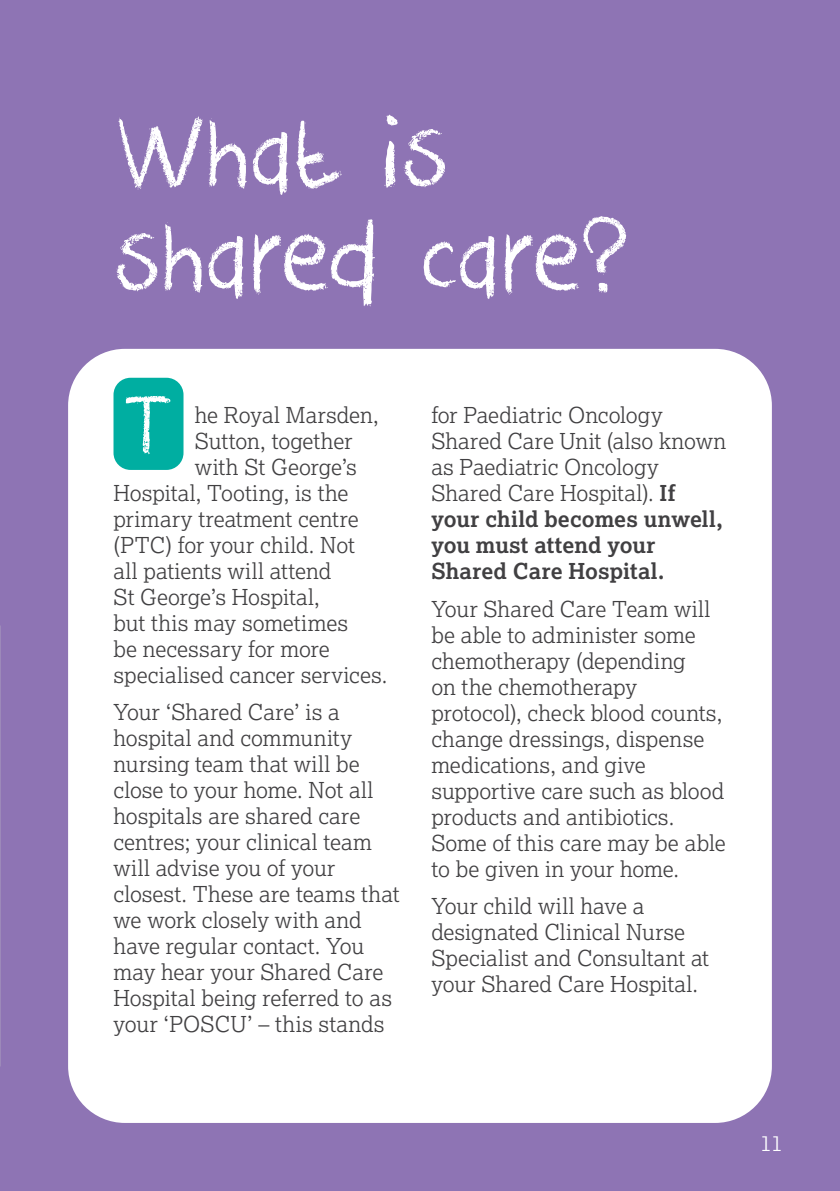
<style>
.page{position:relative;width:840px;height:1191px;background:#fff}
.page>*{position:absolute;margin:0;border:0;box-sizing:border-box;transform-origin:0 0}
.Headings__new_TOC{font:116px/104px "Crayon Crumble";letter-spacing:.005em;color:#fff}
.Lexia_body{font:300 22px/26px "Lexia";color:#414042}
.t1{font:300 22px "Lexia";color:#fff}
.s1{font-weight:700}
</style>
<div class="page">
<div style="left:0;top:0;width:839px;height:1191px;background:#8e74b4"></div>
<div style="left:68px;top:349px;width:703px;height:774px;background:#fff;border-radius:57px"></div>
<div style="left:113px;top:378px;width:70px;height:92px;background:#00aea1;border-radius:17px"></div>
<svg style="left:126px;top:395px;width:44px;height:59px"></svg>
<p class="Headings__new_TOC" style="left:113px;top:104px;width:518px">What is shared care?</p>
<p class="Lexia_body" style="left:195px;top:401px;width:185px">he Royal Marsden,</p>
<p class="Lexia_body" style="left:195px;top:427px;width:159px">Sutton, together</p>
<p class="Lexia_body" style="left:195px;top:453px;width:164px">with St George’s</p>
<p class="Lexia_body" style="left:113px;top:479px;width:236px">Hospital, Tooting, is the</p>
<p class="Lexia_body" style="left:113px;top:505px;width:246px">primary treatment centre</p>
<p class="Lexia_body" style="left:113px;top:531px;width:243px">(PTC) for your child. Not</p>
<p class="Lexia_body" style="left:113px;top:557px;width:219px">all patients will attend</p>
<p class="Lexia_body" style="left:113px;top:583px;width:208px">St George’s Hospital,</p>
<p class="Lexia_body" style="left:113px;top:609px;width:236px">but this may sometimes</p>
<p class="Lexia_body" style="left:113px;top:635px;width:217px">be necessary for more</p>
<p class="Lexia_body" style="left:113px;top:661px;width:275px">specialised cancer services.</p>
<p class="Lexia_body" style="left:113px;top:698px;width:287px">Your ‘Shared Care’ is a hospital and community nursing team that will be close to your home. Not all hospitals are shared care centres; your clinical team will advise you of your closest. These are teams that we work closely with and have regular contact. You may hear your Shared Care<br>Hospital being referred to as your ‘POSCU’ – this stands</p>
<p class="Lexia_body" style="left:431px;top:402px;width:296px">for Paediatric Oncology<br>Shared Care Unit (also known as Paediatric Oncology<br>Shared Care Hospital). <span class="s1">If your child becomes unwell, you must attend your<br>Shared Care Hospital.</span></p>
<p class="Lexia_body" style="left:431px;top:595px;width:295px">Your Shared Care Team will be able to administer some chemotherapy (depending<br>on the chemotherapy protocol), check blood counts, change dressings, dispense medications, and give supportive care such as blood products and antibiotics.<br>Some of this care may be able to be given in your home.</p>
<p class="Lexia_body" style="left:431px;top:892px;width:279px">Your child will have a designated Clinical Nurse<br>Specialist and Consultant at your Shared Care Hospital.</p>
<p class="t1" style="left:759px;top:1129px;width:24px">11</p>
</div>
